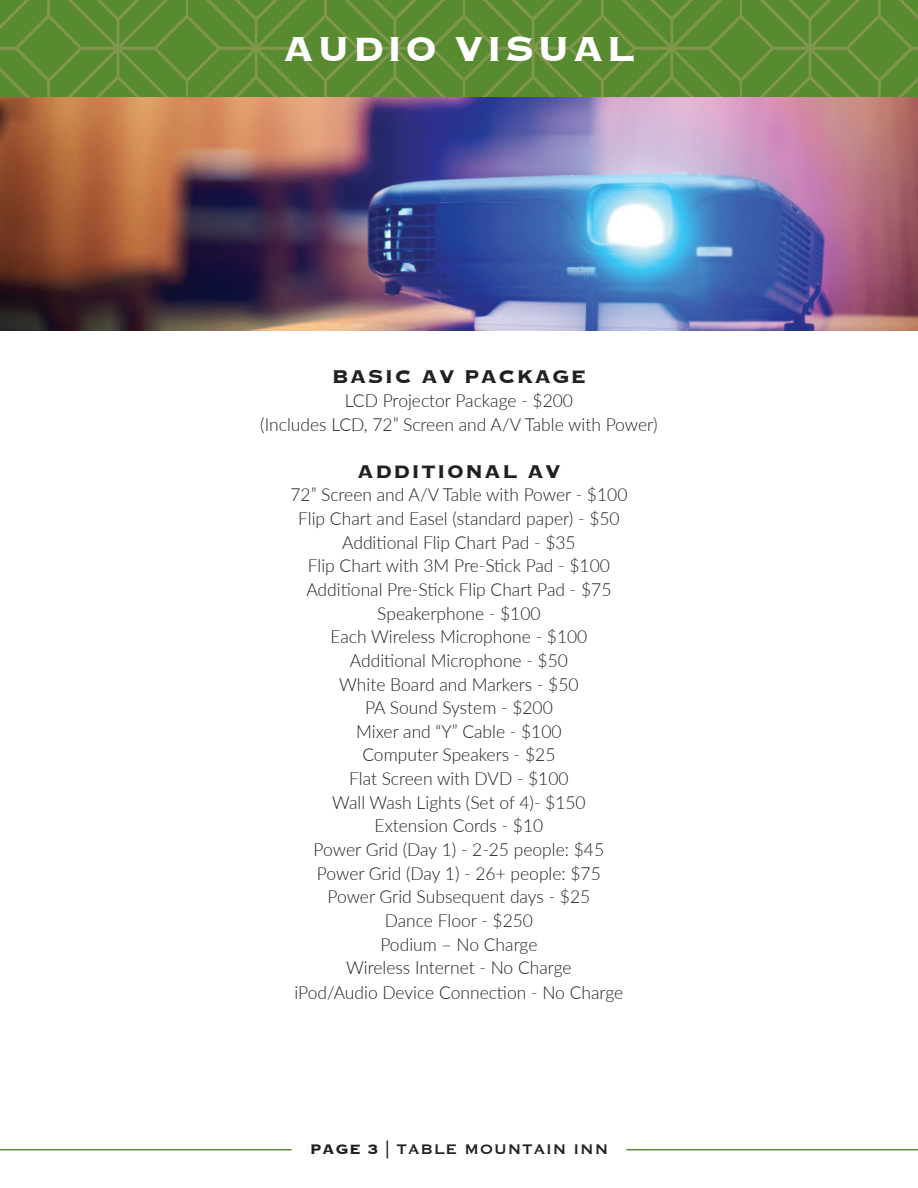
<style>
.page{position:relative;width:918px;height:1188px;background:#fff}
.page>*{position:absolute;margin:0;border:0;box-sizing:border-box;transform-origin:0 0}
.t1{font:700 45px "Copperplate";letter-spacing:.05em;color:#fff}
.t2{font:700 24px "Copperplate";letter-spacing:.05em;color:#231f20}
.t3{font:300 18px/23.7px "Lato";color:#231f20;text-align:center}
.t4{font:18px "Copperplate";letter-spacing:.05em;color:#231f20}
.s1{font-weight:700}
</style>
<div class="page">
<svg style="left:0;top:0;width:918px;height:97px;background:#5e8b33"></svg>
<hr style="left:0;top:1149px;width:292px;height:1px;background:#588a2f">
<hr style="left:626px;top:1149px;width:292px;height:1px;background:#588a2f">
<img style="left:0;top:97px;width:918px;height:233px">
<h1 class="t1" style="left:283px;top:19px;width:354px">AUDIO VISUAL</h1>
<h2 class="t2" style="left:332px;top:361px;width:256px">BASIC AV PACKAGE</h2>
<p class="t3" style="left:260px;top:388px;width:399px">LCD Projector Package - $200<br>(Includes LCD, 72” Screen and A/V Table with Power)</p>
<h2 class="t2" style="left:357px;top:456px;width:205px">ADDITIONAL AV</h2>
<p class="t3" style="left:290px;top:483px;width:339px">72” Screen and A/V Table with Power - $100<br>Flip Chart and Easel (standard paper) - $50<br>Additional Flip Chart Pad - $35<br>Flip Chart with 3M Pre-Stick Pad - $100<br>Additional Pre-Stick Flip Chart Pad - $75<br>Speakerphone - $100<br>Each Wireless Microphone - $100<br>Additional Microphone - $50<br>White Board and Markers - $50<br>PA Sound System - $200<br>Mixer and “Y” Cable - $100<br>Computer Speakers - $25<br>Flat Screen with DVD - $100<br>Wall Wash Lights (Set of 4)- $150<br>Extension Cords - $10<br>Power Grid (Day 1) - 2-25 people: $45<br>Power Grid (Day 1) - 26+ people: $75<br>Power Grid Subsequent days - $25<br>Dance Floor - $250<br>Podium – No Charge<br>Wireless Internet - No Charge<br>iPod/Audio Device Connection - No Charge</p>
<p class="t4" style="left:310px;top:1137px;width:300px"><span class="s1">PAGE 3</span> | TABLE MOUNTAIN INN</p>
</div>
